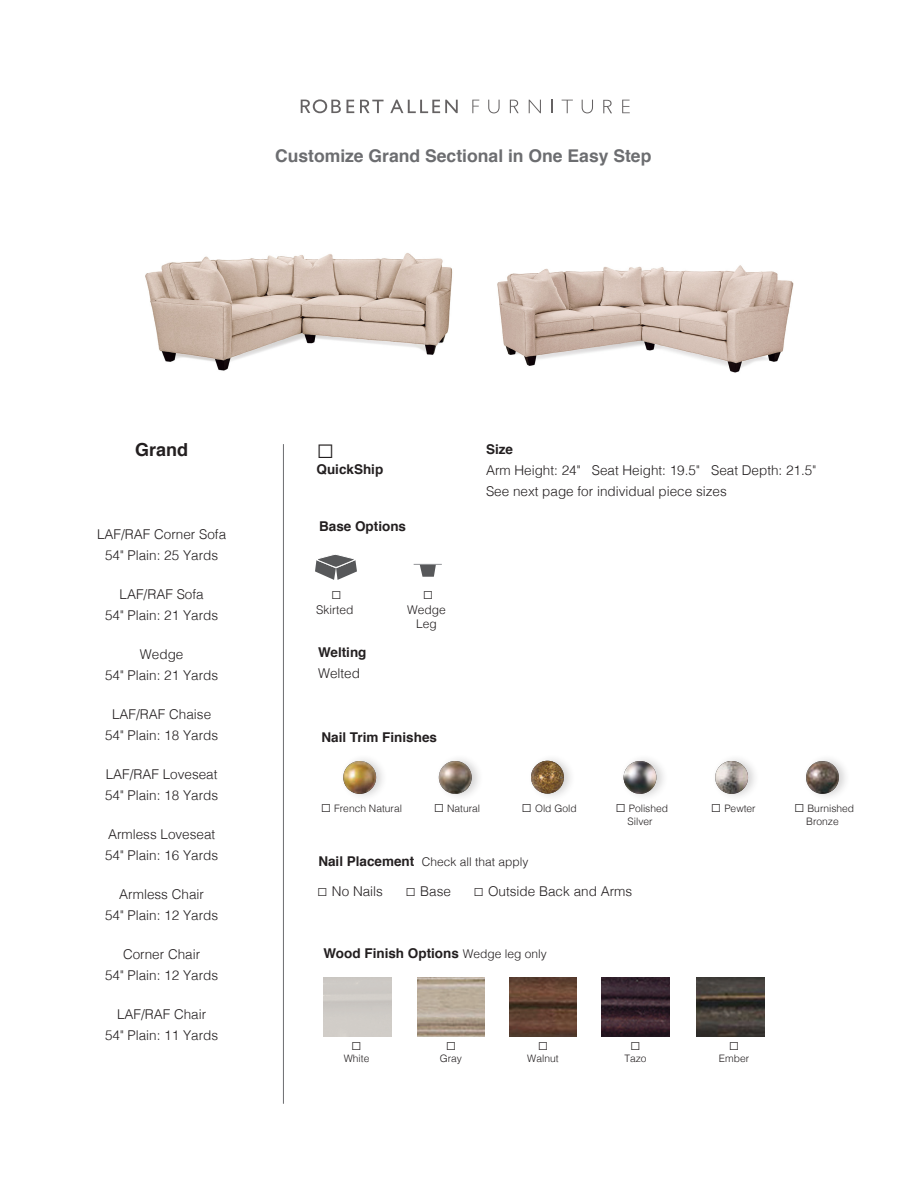
<style>
.page{position:relative;width:918px;height:1188px;background:#fff}
.page>*{position:absolute;margin:0;border:0;box-sizing:border-box;transform-origin:0 0}
.t1{font:700 18px "Helvetica";color:#231f20}
.t2{font:18px "Gill Sans";color:#231f20}
.t3{font:700 17.55px "Helvetica";color:#6c6d70}
.t4{font:300 13.5px "Helvetica";color:#231f20}
.t5{font:700 13.5px "Helvetica";color:#231f20}
.t6{font:300 12px "Helvetica";color:#231f20}
.t7{font:10.5px "Gill Sans";color:#231f20}
.t8{font:300 10.2px "Helvetica";color:#231f20}
.s1{font-family:"Gill Sans";font-weight:400;font-size:10.5px}
.s2{font-weight:700;font-size:13.5px}
.s3{font-weight:300;font-size:12px}
</style>
<div class="page">
<hr style="left:283px;top:444px;width:1px;height:660px;background:#6c6d70">
<div style="left:340px;top:754px;width:48px;height:48px;background:#231f20;opacity:.2"></div>
<img style="left:343px;top:761px;width:33px;height:33px;border-radius:16px">
<div style="left:435px;top:754px;width:49px;height:48px;background:#231f20;opacity:.2"></div>
<img style="left:439px;top:761px;width:33px;height:33px;border-radius:16px">
<div style="left:528px;top:753px;width:48px;height:49px;background:#231f20;opacity:.2"></div>
<img style="left:531px;top:761px;width:33px;height:33px;border-radius:16px">
<div style="left:620px;top:754px;width:49px;height:48px;background:#231f20;opacity:.2"></div>
<img style="left:624px;top:761px;width:32px;height:33px;border-radius:16px">
<div style="left:712px;top:754px;width:48px;height:48px;background:#231f20;opacity:.2"></div>
<img style="left:715px;top:761px;width:33px;height:33px;border-radius:16px">
<div style="left:803px;top:754px;width:48px;height:48px;background:#231f20;opacity:.2"></div>
<img style="left:806px;top:761px;width:33px;height:33px;border-radius:16px">
<img style="left:417px;top:977px;width:68px;height:59px">
<img style="left:509px;top:977px;width:68px;height:59px">
<img style="left:602px;top:977px;width:67px;height:59px">
<img style="left:697px;top:977px;width:67px;height:59px">
<svg style="left:315px;top:554px;width:42px;height:26px"></svg>
<svg style="left:414px;top:564px;width:28px;height:13px"></svg>
<svg style="left:347px;top:100px;width:7px;height:13px"></svg>
<svg style="left:390px;top:100px;width:68px;height:13px"></svg>
<svg style="left:360px;top:100px;width:24px;height:13px"></svg>
<svg style="left:301px;top:99px;width:40px;height:14px"></svg>
<svg style="left:472px;top:100px;width:7px;height:13px"></svg>
<svg style="left:488px;top:100px;width:12px;height:13px"></svg>
<svg style="left:529px;top:100px;width:12px;height:13px"></svg>
<svg style="left:551px;top:100px;width:2px;height:13px"></svg>
<svg style="left:562px;top:100px;width:11px;height:13px"></svg>
<svg style="left:582px;top:100px;width:11px;height:13px"></svg>
<svg style="left:622px;top:100px;width:8px;height:13px"></svg>
<svg style="left:603px;top:100px;width:9px;height:13px"></svg>
<svg style="left:510px;top:100px;width:9px;height:13px"></svg>
<img style="left:145px;top:253px;width:308px;height:118px">
<img style="left:497px;top:265px;width:297px;height:108px">
<p class="t3" style="left:275px;top:142px;width:378px">Customize Grand Sectional in One Easy Step</p>
<p class="t1" style="left:135px;top:435px;width:55px">Grand</p>
<p class="t4" style="left:97px;top:522px;width:131px">LAF/RAF Corner Sofa</p>
<p class="t4" style="left:105px;top:543px;width:115px">54" Plain: 25 Yards</p>
<p class="t4" style="left:120px;top:582px;width:86px">LAF/RAF Sofa</p>
<p class="t4" style="left:105px;top:603px;width:115px">54" Plain: 21 Yards</p>
<p class="t4" style="left:140px;top:642px;width:45px">Wedge</p>
<p class="t4" style="left:105px;top:663px;width:115px">54" Plain: 21 Yards</p>
<p class="t4" style="left:112px;top:702px;width:101px">LAF/RAF Chaise</p>
<p class="t4" style="left:105px;top:723px;width:115px">54" Plain: 18 Yards</p>
<p class="t4" style="left:106px;top:762px;width:113px">LAF/RAF Loveseat</p>
<p class="t4" style="left:105px;top:783px;width:115px">54" Plain: 18 Yards</p>
<p class="t4" style="left:108px;top:822px;width:109px">Armless Loveseat</p>
<p class="t4" style="left:105px;top:843px;width:115px">54" Plain: 16 Yards</p>
<p class="t4" style="left:119px;top:882px;width:86px">Armless Chair</p>
<p class="t4" style="left:105px;top:903px;width:115px">54" Plain: 12 Yards</p>
<p class="t4" style="left:123px;top:942px;width:79px">Corner Chair</p>
<p class="t4" style="left:105px;top:963px;width:115px">54" Plain: 12 Yards</p>
<p class="t4" style="left:117px;top:1002px;width:91px">LAF/RAF Chair</p>
<p class="t4" style="left:105px;top:1023px;width:115px">54" Plain: 11 Yards</p>
<p class="t2" style="left:316px;top:442px;width:19px">◻</p>
<p class="t5" style="left:316px;top:459px;width:68px">QuickShip</p>
<p class="t5" style="left:319px;top:515px;width:89px">Base Options</p>
<p class="t7" style="left:331px;top:590px;width:12px">◻</p>
<p class="t6" style="left:316px;top:599px;width:39px">Skirted</p>
<p class="t5" style="left:318px;top:641px;width:50px">Welting</p>
<p class="t4" style="left:318px;top:662px;width:44px">Welted</p>
<p class="t7" style="left:423px;top:590px;width:12px">◻</p>
<p class="t6" style="left:407px;top:599px;width:40px">Wedge</p>
<p class="t6" style="left:416px;top:614px;width:22px">Leg</p>
<p class="t5" style="left:321px;top:726px;width:117px">Nail Trim Finishes</p>
<p class="t5" style="left:486px;top:439px;width:29px">Size</p>
<p class="t4" style="left:486px;top:459px;width:332px">Arm Height: 24" Seat Height: 19.5" Seat Depth: 21.5"</p>
<p class="t4" style="left:486px;top:480px;width:242px">See next page for individual piece sizes</p>
<p class="t8" style="left:321px;top:800px;width:83px"><span class="s1">◻</span> French Natural</p>
<p class="t8" style="left:434px;top:800px;width:48px"><span class="s1">◻</span> Natural</p>
<p class="t8" style="left:522px;top:800px;width:57px"><span class="s1">◻</span> Old Gold</p>
<p class="t8" style="left:615px;top:800px;width:54px"><span class="s1">◻</span> Polished</p>
<p class="t8" style="left:628px;top:812px;width:27px">Silver</p>
<p class="t8" style="left:711px;top:800px;width:46px"><span class="s1">◻</span> Pewter</p>
<p class="t8" style="left:794px;top:800px;width:62px"><span class="s1">◻</span> Burnished</p>
<p class="t8" style="left:806px;top:812px;width:34px">Bronze</p>
<p class="t6" style="left:318px;top:851px;width:212px"><span class="s2">Nail Placement</span> Check all that apply</p>
<p class="t4" style="left:317px;top:879px;width:67px"><span class="s1">◻</span> No Nails</p>
<p class="t4" style="left:406px;top:879px;width:47px"><span class="s1">◻</span> Base</p>
<p class="t4" style="left:473px;top:879px;width:160px"><span class="s1">◻</span> Outside Back and Arms</p>
<p class="t5" style="left:323px;top:943px;width:225px">Wood Finish Options <span class="s3">Wedge leg only</span></p>
<p class="t7" style="left:351px;top:1040px;width:12px">◻</p>
<p class="t8" style="left:344px;top:1050px;width:27px">White</p>
<p class="t7" style="left:446px;top:1040px;width:12px">◻</p>
<p class="t8" style="left:440px;top:1050px;width:24px">Gray</p>
<p class="t7" style="left:538px;top:1040px;width:12px">◻</p>
<p class="t8" style="left:527px;top:1050px;width:33px">Walnut</p>
<p class="t7" style="left:630px;top:1040px;width:12px">◻</p>
<p class="t8" style="left:624px;top:1050px;width:24px">Tazo</p>
<p class="t7" style="left:729px;top:1040px;width:12px">◻</p>
<p class="t8" style="left:719px;top:1050px;width:32px">Ember</p>
</div>
